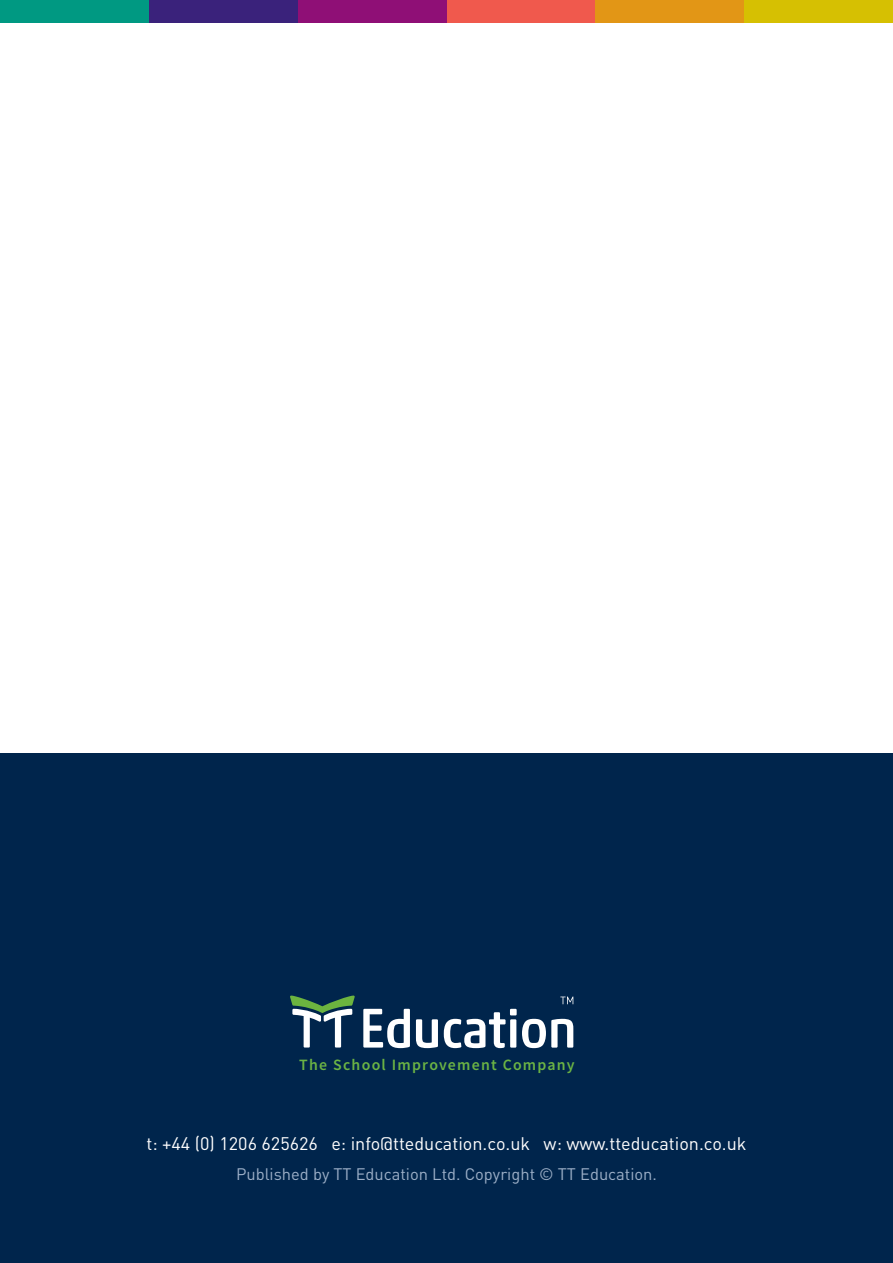
<style>
.page{position:relative;width:893px;height:1263px;background:#fff}
.page>*{position:absolute;margin:0;border:0;box-sizing:border-box;transform-origin:0 0}
.t1{font:18px "DIN";color:#fff}
.t2{font:16.5px "DIN";color:#9cafc7}
.t3{font:600 15.75px "Source Sans Pro";letter-spacing:.08em;color:#6bb344}
</style>
<div class="page">
<div style="left:0;top:753px;width:893px;height:510px;background:#00254c"></div>
<svg style="left:290px;top:995px;width:65px;height:52px"></svg>
<svg style="left:416px;top:1019px;width:22px;height:29px"></svg>
<svg style="left:363px;top:1009px;width:47px;height:39px"></svg>
<svg style="left:444px;top:996px;width:129px;height:52px"></svg>
<div style="left:0;top:0;width:149px;height:22px;background:#009982"></div>
<div style="left:149px;top:0;width:149px;height:22px;background:#3a227b"></div>
<div style="left:298px;top:0;width:149px;height:22px;background:#8f0f76"></div>
<div style="left:447px;top:0;width:148px;height:22px;background:#f0594d"></div>
<div style="left:595px;top:0;width:149px;height:22px;background:#e29616"></div>
<div style="left:744px;top:0;width:149px;height:22px;background:#d6c002"></div>
<p class="t3" style="left:299px;top:1054px;width:277px">The School Improvement Company</p>
<p class="t1" style="left:146px;top:1132px;width:602px">t: +44 (0) 1206 625626 e: info@tteducation.co.uk w: www.tteducation.co.uk</p>
<p class="t2" style="left:236px;top:1163px;width:422px">Published by TT Education Ltd. Copyright © TT Education.</p>
</div>
